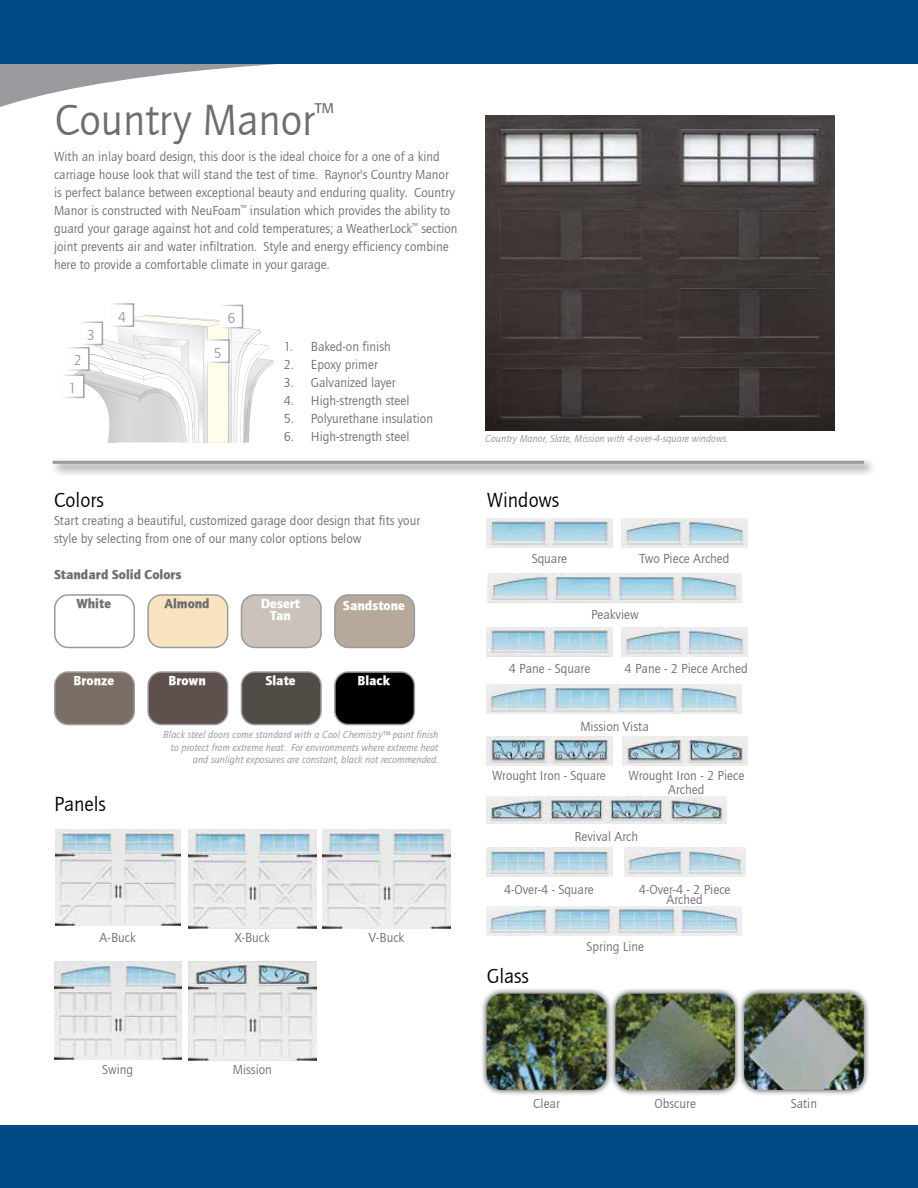
<style>
.page{position:relative;width:918px;height:1188px;background:#fff}
.page>*{position:absolute;margin:0;border:0;box-sizing:border-box;transform-origin:0 0}
.t1{font:45px "Quay Sans ITCTT Book";color:#6d6e71}
.t2{font:21px "Quay Sans ITCTT Book";color:#000}
.t3{font:15px "Quay Sans ITCTT Book";color:#999b9e}
.t4{font:13.5px/18px "Quay Sans ITCTT Book";color:#6d6e71}
.t5{font:13.5px/12px "Quay Sans ITCTT Black";color:#fff;text-align:center}
.t6{font:13.5px/29.2px "Quay Sans ITCTT Black";color:#6d6e71}
.t7{font:italic 10.5px/12.6px "Quay Sans ITCTT Book";color:#939598;text-align:right}
</style>
<div class="page">
<div style="left:0;top:1125px;width:918px;height:63px;background:#004b85"></div>
<div style="left:54px;top:594px;width:81px;height:54px;border:2px solid #999b9e;border-radius:14px"></div>
<div style="left:148px;top:595px;width:80px;height:52px;background:#f9e4bf;border-radius:14px"></div>
<div style="left:147px;top:594px;width:81px;height:54px;border:2px solid #999b9e;border-radius:14px"></div>
<div style="left:242px;top:595px;width:79px;height:52px;background:#cbc3bb;border-radius:14px"></div>
<div style="left:241px;top:594px;width:81px;height:54px;border:2px solid #999b9e;border-radius:14px"></div>
<div style="left:335px;top:595px;width:79px;height:52px;background:#b6a999;border-radius:14px"></div>
<div style="left:334px;top:594px;width:81px;height:54px;border:2px solid #999b9e;border-radius:14px"></div>
<div style="left:55px;top:672px;width:79px;height:53px;background:#7a6e66;border-radius:14px"></div>
<div style="left:54px;top:671px;width:81px;height:54px;border:2px solid #999b9e;border-radius:14px"></div>
<div style="left:148px;top:672px;width:80px;height:53px;background:#5f504e;border-radius:14px"></div>
<div style="left:147px;top:671px;width:81px;height:54px;border:2px solid #999b9e;border-radius:14px"></div>
<div style="left:242px;top:672px;width:79px;height:53px;background:#514c45;border-radius:14px"></div>
<div style="left:241px;top:671px;width:81px;height:54px;border:2px solid #999b9e;border-radius:14px"></div>
<div style="left:335px;top:672px;width:79px;height:53px;background:#000;border-radius:14px"></div>
<div style="left:334px;top:671px;width:81px;height:54px;border:2px solid #999b9e;border-radius:14px"></div>
<img style="left:54px;top:961px;width:127px;height:99px">
<img style="left:55px;top:829px;width:125px;height:97px">
<img style="left:322px;top:829px;width:129px;height:99px">
<img style="left:188px;top:829px;width:129px;height:100px">
<div style="left:231px;top:928px;width:43px;height:17px;background:#fff"></div>
<img style="left:189px;top:961px;width:127px;height:99px">
<div style="left:50px;top:457px;width:826px;height:20px;background:#000;opacity:.75"></div>
<hr style="left:53px;top:461px;width:811px;height:3px;background:#999b9e">
<img style="left:485px;top:115px;width:350px;height:315px">
<svg style="left:74px;top:315px;width:200px;height:127px"></svg>
<div style="left:62px;top:375px;width:22px;height:22px;background:#fff"></div>
<div style="left:61px;top:374px;width:24px;height:24px;border:2px solid #fff"></div>
<div style="left:67px;top:348px;width:22px;height:22px;background:#fff"></div>
<div style="left:66px;top:347px;width:24px;height:24px;border:2px solid #fff"></div>
<div style="left:80px;top:322px;width:22px;height:23px;background:#fff"></div>
<div style="left:79px;top:322px;width:24px;height:23px;border:2px solid #fff"></div>
<div style="left:111px;top:304px;width:22px;height:22px;background:#fff"></div>
<div style="left:110px;top:303px;width:24px;height:24px;border:2px solid #fff"></div>
<div style="left:207px;top:340px;width:22px;height:22px;background:#fff"></div>
<div style="left:206px;top:339px;width:24px;height:24px;border:2px solid #fff"></div>
<div style="left:220px;top:305px;width:23px;height:23px;background:#fff"></div>
<div style="left:220px;top:305px;width:23px;height:23px;border:2px solid #fff"></div>
<img style="left:487px;top:518px;width:125px;height:29px">
<img style="left:622px;top:518px;width:126px;height:29px">
<img style="left:487px;top:627px;width:125px;height:29px">
<img style="left:622px;top:627px;width:126px;height:29px">
<img style="left:487px;top:573px;width:254px;height:29px">
<img style="left:625px;top:848px;width:120px;height:29px">
<img style="left:487px;top:848px;width:125px;height:29px">
<img style="left:487px;top:906px;width:254px;height:29px">
<img style="left:487px;top:685px;width:254px;height:29px">
<img style="left:487px;top:736px;width:125px;height:29px">
<img style="left:622px;top:736px;width:126px;height:29px">
<img style="left:487px;top:797px;width:239px;height:27px">
<svg style="left:0;top:64px;width:277px;height:43px"></svg>
<div style="left:0;top:0;width:918px;height:64px;background:#004b85"></div>
<div style="left:481px;top:988px;width:131px;height:108px;background:#000;opacity:.75"></div>
<img style="left:487px;top:994px;width:119px;height:96px">
<div style="left:609px;top:988px;width:132px;height:108px;background:#000;opacity:.75"></div>
<img style="left:615px;top:994px;width:120px;height:96px">
<div style="left:738px;top:988px;width:132px;height:108px;background:#000;opacity:.75"></div>
<img style="left:744px;top:994px;width:120px;height:96px">
<h1 class="t1" style="left:55px;top:95px;width:281px">Country Manor<sup>™</sup></h1>
<p class="t4" style="left:54px;top:148px;width:405px">With an inlay board design, this door is the ideal choice for a one of a kind carriage house look that will stand the test of time. Raynor's Country Manor is perfect balance between exceptional beauty and enduring quality. Country Manor is constructed with NeuFoam<sup>™</sup> insulation which provides the ability to guard your garage against hot and cold temperatures; a WeatherLock<sup>™</sup> section joint prevents air and water infiltration. Style and energy efficiency combine here to provide a comfortable climate in your garage.</p>
<p class="t3" style="left:87px;top:327px;width:9px">3</p>
<p class="t3" style="left:74px;top:352px;width:9px">2</p>
<p class="t3" style="left:69px;top:380px;width:9px">1</p>
<p class="t3" style="left:118px;top:308px;width:9px">4</p>
<p class="t3" style="left:227px;top:310px;width:9px">6</p>
<p class="t3" style="left:214px;top:345px;width:9px">5</p>
<p class="t4" style="left:284px;top:338px;width:108px">1. Baked-on finish</p>
<p class="t4" style="left:284px;top:356px;width:95px">2. Epoxy primer</p>
<p class="t4" style="left:284px;top:374px;width:113px">3. Galvanized layer</p>
<p class="t4" style="left:284px;top:392px;width:127px">4. High-strength steel</p>
<p class="t4" style="left:284px;top:410px;width:151px">5. Polyurethane insulation</p>
<p class="t4" style="left:284px;top:428px;width:127px">6. High-strength steel</p>
<h2 class="t2" style="left:54px;top:488px;width:52px">Colors</h2>
<p class="t4" style="left:54px;top:512px;width:368px">Start creating a beautiful, customized garage door design that fits your style by selecting from one of our many color options below</p>
<p class="t6" style="left:76px;top:560px;width:107px;text-indent:-22px">Standard Solid Colors<br>White</p>
<p class="t6" style="left:165px;top:589px;width:47px">Almond</p>
<p class="t5" style="left:261px;top:598px;width:41px">Desert<br>Tan</p>
<p class="t5" style="left:343px;top:599px;width:64px">Sandstone</p>
<p class="t5" style="left:73px;top:675px;width:42px">Bronze</p>
<p class="t5" style="left:168px;top:675px;width:39px">Brown</p>
<p class="t5" style="left:265px;top:675px;width:32px">Slate</p>
<p class="t5" style="left:358px;top:675px;width:34px">Black</p>
<h2 class="t2" style="left:54px;top:793px;width:53px">Panels</h2>
<p class="t7" style="left:163px;top:728px;width:277px">Black steel doors come standard with a Cool Chemistry™ paint finish to protect from extreme heat. For environments where extreme heat and sunlight exposures are constant, black not recommended.</p>
<p class="t4" style="left:100px;top:928px;width:38px">A-Buck</p>
<p class="t4" style="left:235px;top:928px;width:37px">X-Buck</p>
<p class="t4" style="left:369px;top:928px;width:37px">V-Buck</p>
<p class="t7" style="left:485px;top:433px;width:245px">Country Manor, Slate, Mission with 4-over-4-square windows.</p>
<h2 class="t2" style="left:487px;top:488px;width:74px">Windows</h2>
<p class="t4" style="left:532px;top:549px;width:37px">Square</p>
<p class="t4" style="left:640px;top:549px;width:92px">Two Piece Arched</p>
<p class="t4" style="left:591px;top:606px;width:49px">Peakview</p>
<p class="t4" style="left:509px;top:660px;width:83px">4 Pane - Square</p>
<p class="t4" style="left:625px;top:660px;width:125px">4 Pane - 2 Piece Arched</p>
<p class="t4" style="left:580px;top:717px;width:70px">Mission Vista</p>
<p class="t4" style="left:492px;top:767px;width:115px">Wrought Iron - Square</p>
<p class="t4" style="left:629px;top:769px;width:117px;line-height:13.5px;text-align:center">Wrought Iron - 2 Piece<br>Arched</p>
<p class="t4" style="left:574px;top:828px;width:65px">Revival Arch</p>
<p class="t4" style="left:504px;top:880px;width:91px">4-Over-4 - Square</p>
<p class="t4" style="left:639px;top:884px;width:93px;line-height:10.5px;text-align:center">4-Over-4 - 2 Piece<br>Arched</p>
<h2 class="t2" style="left:487px;top:964px;width:44px">Glass</h2>
<p class="t4" style="left:587px;top:937px;width:59px">Spring Line</p>
<p class="t4" style="left:102px;top:1061px;width:33px">Swing</p>
<p class="t4" style="left:233px;top:1061px;width:41px">Mission</p>
<p class="t4" style="left:533px;top:1095px;width:28px">Clear</p>
<p class="t4" style="left:654px;top:1095px;width:43px">Obscure</p>
<p class="t4" style="left:791px;top:1095px;width:28px">Satin</p>
</div>
